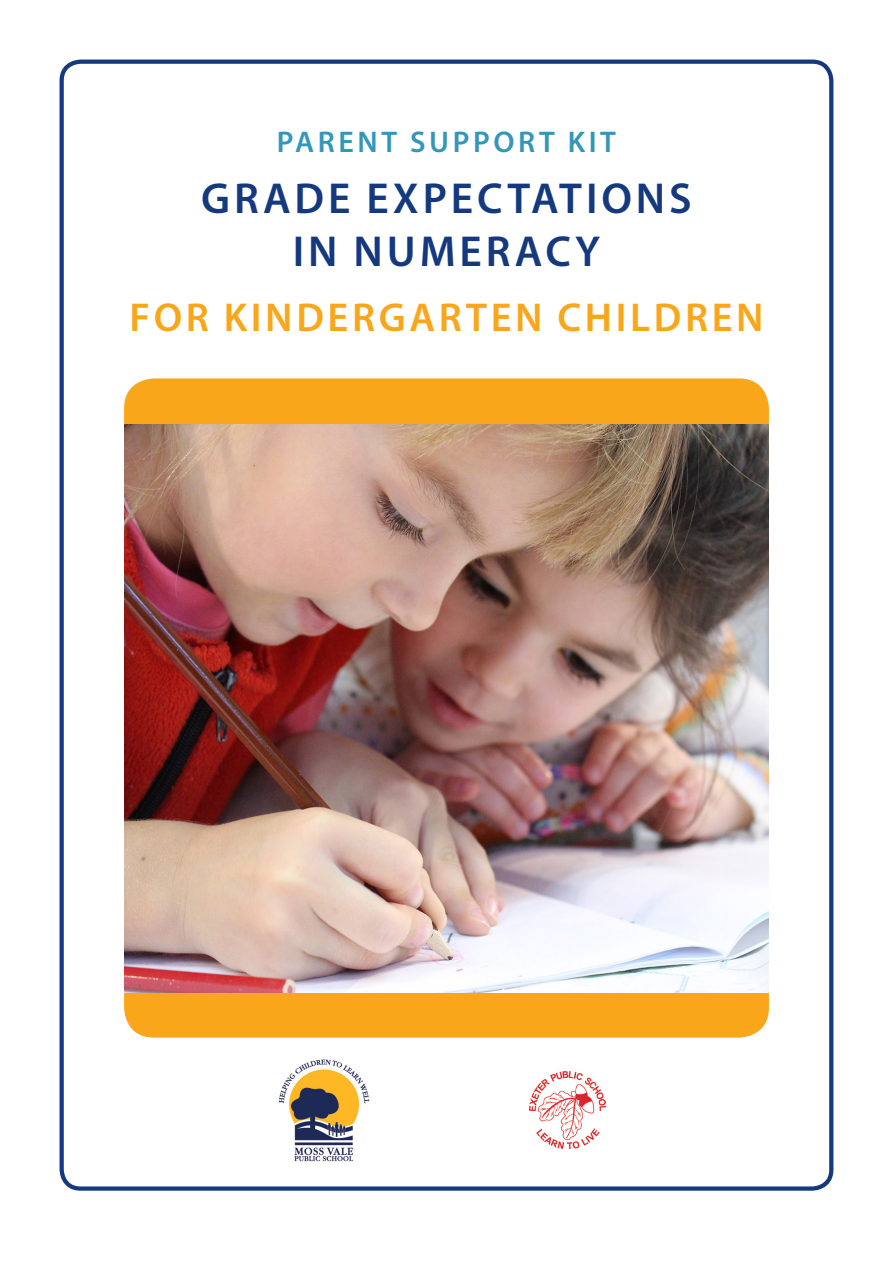
<style>
.page{position:relative;width:893px;height:1263px;background:#fff}
.page>*{position:absolute;margin:0;border:0;box-sizing:border-box;transform-origin:0 0}
.t1{font:600 43.5px/52.5px "Myriad Pro";letter-spacing:.09em;color:#15397f;text-align:center}
.t2{font:600 40.5px "Myriad Pro";letter-spacing:.09em;color:#faa61a}
.t3{font:600 30px "Myriad Pro";letter-spacing:.12em;color:#3397b9}
</style>
<div class="page">
<img style="left:278px;top:1059px;width:92px;height:103px">
<img style="left:529px;top:1072px;width:77px;height:77px">
<div style="left:60px;top:60px;width:773px;height:1131px;border:4px solid #15397f;border-radius:19px"></div>
<div style="left:124px;top:378px;width:645px;height:659px;background:#faa61a;border-radius:30px"></div>
<img style="left:124px;top:424px;width:645px;height:568px">
<p class="t3" style="left:277px;top:123px;width:340px">PARENT SUPPORT KIT</p>
<p class="t1" style="left:201px;top:171px;width:492px">GRADE EXPECTATIONS<br>IN NUMERACY</p>
<p class="t2" style="left:129px;top:292px;width:636px">FOR KINDERGARTEN CHILDREN</p>
</div>
